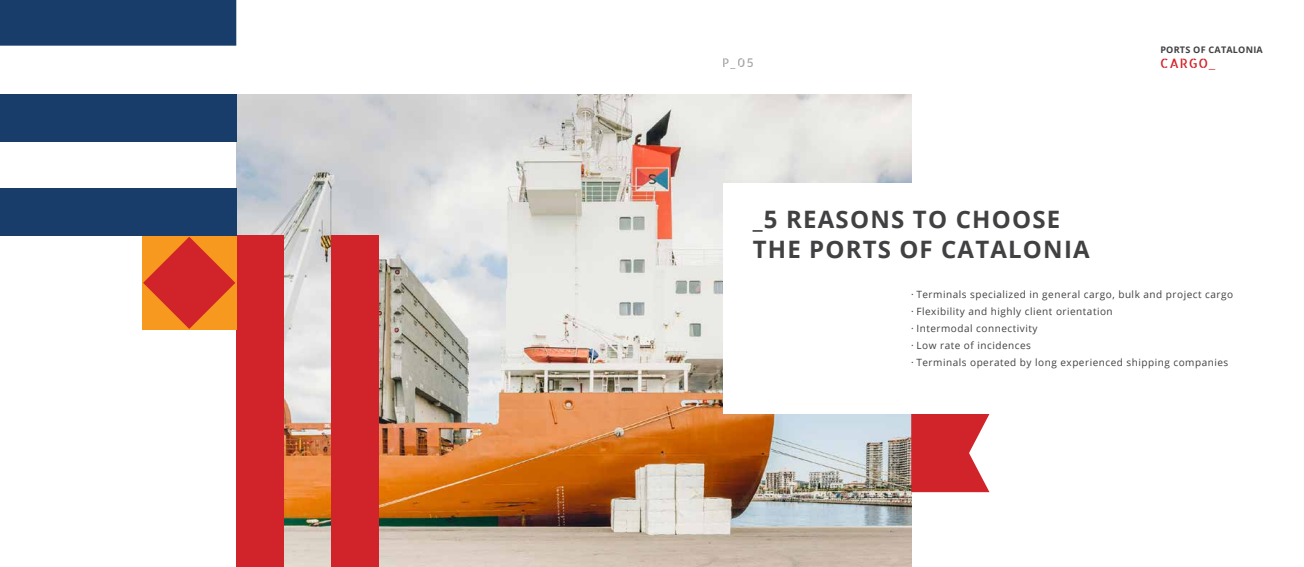
<style>
.page{position:relative;width:1304px;height:567px;background:#fff}
.page>*{position:absolute;margin:0;border:0;box-sizing:border-box;transform-origin:0 0}
.t1{font:700 24px/30px "Open Sans";letter-spacing:.05em;color:#414042}
.t2{font:13px "Allerta Stencil";letter-spacing:.05em;color:#d2232a}
.t3{font:12px "Allerta Stencil";color:#696869}
.t4{font:10px/17px "Open Sans";letter-spacing:.05em;color:#414042}
.t5{font:700 9.1px "Open Sans";letter-spacing:.025em;color:#414042}
.s1{font-family:"Open Sans";font-weight:700}
.s2{font-family:"Myriad Pro"}
</style>
<div class="page">
<img style="left:236px;top:94px;width:675px;height:473px">
<svg style="left:911px;top:414px;width:78px;height:78px;background:#d53f45"></svg>
<div style="left:236px;top:236px;width:48px;height:331px;background:#d0232a"></div>
<div style="left:331px;top:236px;width:47px;height:331px;background:#d0232a"></div>
<div style="left:142px;top:236px;width:94px;height:94px;background:#f8991f"></div>
<svg style="left:143px;top:237px;width:92px;height:92px"></svg>
<div style="left:723px;top:183px;width:538px;height:231px;background:#fff"></div>
<div style="left:0;top:0;width:236px;height:46px;background:#193d6a"></div>
<div style="left:0;top:94px;width:236px;height:47px;background:#193d6a"></div>
<div style="left:0;top:189px;width:236px;height:47px;background:#193d6a"></div>
<p class="t3" style="left:723px;top:55px;width:33px">P<span class="s1">_</span> 05</p>
<p class="t5" style="left:1160px;top:43px;width:104px">PORTS OF CATALONIA</p>
<h2 class="t2" style="left:1160px;top:54px;width:57px">CARGO<span class="s2">_</span></h2>
<h1 class="t1" style="left:753px;top:204px;width:338px">_5 REASONS TO CHOOSE<br>THE PORTS OF CATALONIA</h1>
<p class="t4" style="left:911px;top:285px;width:323px">· Terminals specialized in general cargo, bulk and project cargo · Flexibility and highly client orientation<br>· Intermodal connectivity<br>· Low rate of incidences<br>· Terminals operated by long experienced shipping companies</p>
</div>
